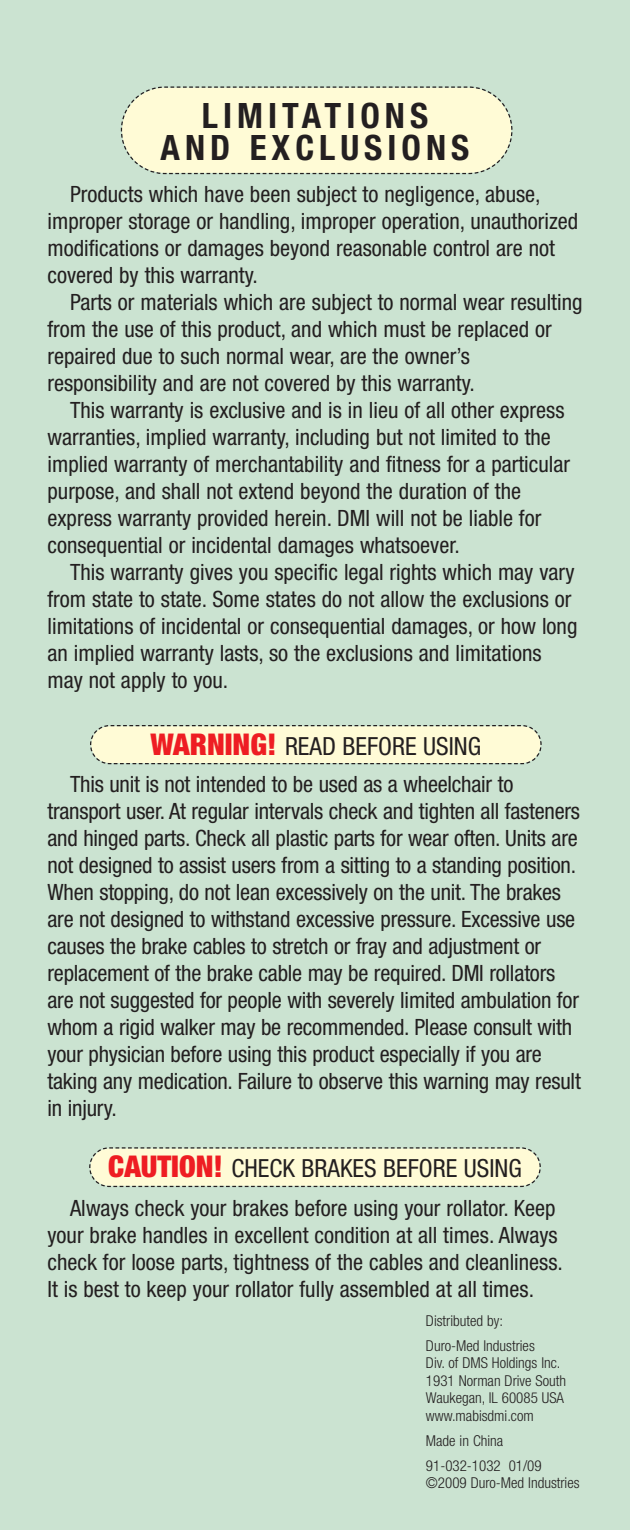
<style>
.page{position:relative;width:630px;height:1530px;background:#cbe3d1}
.page>*{position:absolute;margin:0;border:0;box-sizing:border-box;transform-origin:0 0}
.t1{font:700 condensed 35px/32.5px "Helvetica Neue";letter-spacing:.145em;color:#231f20;text-align:center}
.t2{font:condensed 25px "Helvetica Neue";color:#231f20}
.t3{font:condensed 22.5px/27px "Helvetica Neue";color:#231f20}
.t4{font:300 condensed 15px/17.5px "Helvetica Neue";color:#231f20}
.s1{font-weight:900;font-size:30px;color:#ee1d23}
</style>
<div class="page">
<svg style="left:120px;top:86px;width:393px;height:89px;background:#f6f5d2"></svg>
<svg style="left:90px;top:725px;width:452px;height:40px;background:#f2f0ce"></svg>
<svg style="left:89px;top:1147px;width:452px;height:41px;background:#f2f0ce"></svg>
<h1 class="t1" style="left:161px;top:102px;width:310px">LIMITATIONS<br>AND EXCLUSIONS</h1>
<p class="t3" style="left:48px;top:182px;width:532px;text-indent:22px">Products which have been subject to negligence, abuse, improper storage or handling, improper operation, unauthorized modifications or damages beyond reasonable control are not covered by this warranty.</p>
<p class="t3" style="left:48px;top:290px;width:537px;text-indent:22px">Parts or materials which are subject to normal wear resulting from the use of this product, and which must be replaced or repaired due to such normal wear, are the owner’s responsibility and are not covered by this warranty.</p>
<p class="t3" style="left:48px;top:398px;width:524px;text-indent:22px">This warranty is exclusive and is in lieu of all other express warranties, implied warranty, including but not limited to the implied warranty of merchantability and fitness for a particular purpose, and shall not extend beyond the duration of the express warranty provided herein. DMI will not be liable for consequential or incidental damages whatsoever.</p>
<p class="t3" style="left:48px;top:560px;width:531px;text-indent:22px">This warranty gives you specific legal rights which may vary from state to state. Some states do not allow the exclusions or limitations of incidental or consequential damages, or how long an implied warranty lasts, so the exclusions and limitations may not apply to you.</p>
<p class="t2" style="left:151px;top:737px;width:332px"><span class="s1">WARNING!</span> READ BEFORE USING</p>
<p class="t3" style="left:48px;top:773px;width:535px;text-indent:22px">This unit is not intended to be used as a wheelchair to transport user. At regular intervals check and tighten all fasteners and hinged parts. Check all plastic parts for wear often. Units are not designed to assist users from a sitting to a standing position.<br>When stopping, do not lean excessively on the unit. The brakes are not designed to withstand excessive pressure. Excessive use causes the brake cables to stretch or fray and adjustment or replacement of the brake cable may be required. DMI rollators are not suggested for people with severely limited ambulation for whom a rigid walker may be recommended. Please consult with your physician before using this product especially if you are taking any medication. Failure to observe this warning may result in injury.</p>
<p class="t2" style="left:108px;top:1159px;width:415px"><span class="s1">CAUTION!</span> CHECK BRAKES BEFORE USING</p>
<p class="t3" style="left:48px;top:1197px;width:517px;text-indent:22px">Always check your brakes before using your rollator. Keep your brake handles in excellent condition at all times. Always check for loose parts, tightness of the cables and cleanliness.<br>It is best to keep your rollator fully assembled at all times.</p>
<p class="t4" style="left:426px;top:1309px;width:110px;line-height:25px">Distributed by:<br>Duro-Med Industries</p>
<p class="t4" style="left:426px;top:1356px;width:142px">Div. of DMS Holdings Inc.<br>1931 Norman Drive South<br>Waukegan, IL 60085 USA www.mabisdmi.com</p>
<p class="t4" style="left:426px;top:1429px;width:117px;line-height:25px">Made in China<br>91-032-1032 01/09</p>
<p class="t4" style="left:426px;top:1476px;width:155px">©2009 Duro-Med Industries</p>
</div>
